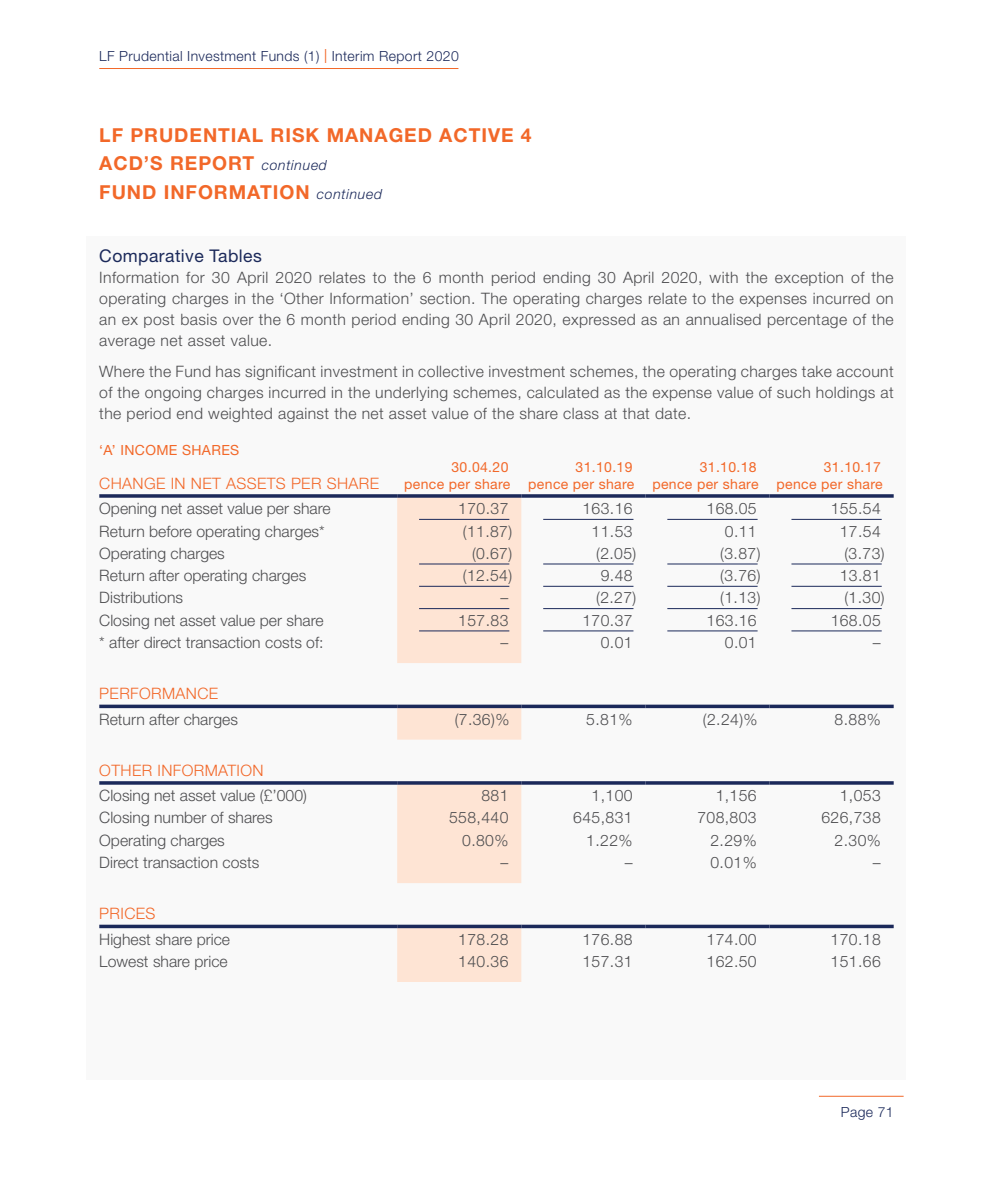
<style>
.page{position:relative;width:993px;height:1191px;background:#fff}
.page>*{position:absolute;margin:0;border:0;box-sizing:border-box;transform-origin:0 0}
.t1{font:700 19.25px/28px "Helvetica Neue";letter-spacing:.05em;color:#f26829}
.t2{font:17.5px "Helvetica Neue";letter-spacing:.025em;color:#1b295a}
.t3{font:300 15.75px/21px "Helvetica Neue";color:#4d4d4f;text-align:justify}
.t4{font:300 15.75px "Helvetica Neue";letter-spacing:.025em;color:#f26829}
.t5{font:14px/16.8px "Helvetica Neue";letter-spacing:.025em;color:#f26829;text-align:right}
.t6{font:300 14px "Helvetica Neue";letter-spacing:.025em;color:#1b295a}
.s1{font-weight:400;color:#f26829}
.s2{font-weight:300;font-style:italic;font-size:14px;color:#1b295a}
</style>
<div class="page">
<hr style="left:99px;top:68px;width:359px;height:1px;background:#f26829">
<hr style="left:818px;top:1095px;width:85px;height:1px;background:#f26829">
<div style="left:87px;top:236px;width:818px;height:843px;background:#f9f9f9"></div>
<div style="left:397px;top:498px;width:124px;height:165px;background:#fee4d4"></div>
<svg style="left:99px;top:494px;width:298px;height:4px"></svg>
<svg style="left:397px;top:494px;width:124px;height:4px"></svg>
<svg style="left:521px;top:494px;width:124px;height:4px"></svg>
<svg style="left:645px;top:494px;width:124px;height:4px"></svg>
<svg style="left:769px;top:494px;width:124px;height:4px"></svg>
<hr style="left:419px;top:519px;width:90px;height:1px;background:#1b295a">
<hr style="left:543px;top:519px;width:90px;height:1px;background:#1b295a">
<hr style="left:667px;top:519px;width:90px;height:1px;background:#1b295a">
<hr style="left:791px;top:519px;width:90px;height:1px;background:#1b295a">
<hr style="left:419px;top:563px;width:90px;height:1px;background:#1b295a">
<hr style="left:543px;top:563px;width:90px;height:1px;background:#1b295a">
<hr style="left:667px;top:563px;width:90px;height:1px;background:#1b295a">
<hr style="left:791px;top:563px;width:90px;height:1px;background:#1b295a">
<hr style="left:419px;top:586px;width:90px;height:1px;background:#1b295a">
<hr style="left:543px;top:586px;width:90px;height:1px;background:#1b295a">
<hr style="left:667px;top:586px;width:90px;height:1px;background:#1b295a">
<hr style="left:791px;top:586px;width:90px;height:1px;background:#1b295a">
<hr style="left:419px;top:608px;width:90px;height:1px;background:#1b295a">
<hr style="left:543px;top:608px;width:90px;height:1px;background:#1b295a">
<hr style="left:667px;top:608px;width:90px;height:1px;background:#1b295a">
<hr style="left:791px;top:608px;width:90px;height:1px;background:#1b295a">
<hr style="left:419px;top:630px;width:90px;height:1px;background:#1b295a">
<hr style="left:543px;top:630px;width:90px;height:1px;background:#1b295a">
<hr style="left:667px;top:630px;width:90px;height:1px;background:#1b295a">
<hr style="left:791px;top:630px;width:90px;height:1px;background:#1b295a">
<div style="left:397px;top:708px;width:124px;height:31px;background:#fee4d4"></div>
<svg style="left:99px;top:704px;width:298px;height:4px"></svg>
<svg style="left:397px;top:704px;width:124px;height:4px"></svg>
<svg style="left:521px;top:704px;width:124px;height:4px"></svg>
<svg style="left:645px;top:704px;width:124px;height:4px"></svg>
<svg style="left:769px;top:704px;width:124px;height:4px"></svg>
<div style="left:397px;top:784px;width:124px;height:99px;background:#fee4d4"></div>
<hr style="left:99px;top:781px;width:298px;height:3px;background:#1b295a">
<hr style="left:397px;top:781px;width:124px;height:3px;background:#1b295a">
<hr style="left:521px;top:781px;width:124px;height:3px;background:#1b295a">
<hr style="left:645px;top:781px;width:124px;height:3px;background:#1b295a">
<hr style="left:769px;top:781px;width:124px;height:3px;background:#1b295a">
<div style="left:397px;top:928px;width:124px;height:54px;background:#fee4d4"></div>
<svg style="left:99px;top:924px;width:298px;height:4px"></svg>
<svg style="left:397px;top:924px;width:124px;height:4px"></svg>
<svg style="left:521px;top:924px;width:124px;height:4px"></svg>
<svg style="left:645px;top:924px;width:124px;height:4px"></svg>
<svg style="left:769px;top:924px;width:124px;height:4px"></svg>
<p class="t6" style="left:99px;top:47px;width:361px">LF Prudential Investment Funds (1) <span class="s1">|</span> Interim Report 2020</p>
<p class="t1" style="left:99px;top:121px;width:433px">LF PRUDENTIAL RISK MANAGED ACTIVE 4<br>ACD’S REPORT <span class="s2">continued<br></span>FUND INFORMATION <span class="s2">continued</span></p>
<p class="t2" style="left:99px;top:245px;width:164px">Comparative Tables</p>
<p class="t3" style="left:99px;top:266px;width:795px">Information for 30 April 2020 relates to the 6 month period ending 30 April 2020, with the exception of the operating charges in the ‘Other Information’ section. The operating charges relate to the expenses incurred on an ex post basis over the 6 month period ending 30 April 2020, expressed as an annualised percentage of the average net asset value.</p>
<p class="t3" style="left:99px;top:360px;width:795px">Where the Fund has significant investment in collective investment schemes, the operating charges take account of the ongoing charges incurred in the underlying schemes, calculated as the expense value of such holdings at the period end weighted against the net asset value of the share class at that date.</p>
<p class="t5" style="left:99px;top:441px;width:141px">‘A’ INCOME SHARES</p>
<p class="t4" style="left:99px;top:474px;width:281px">CHANGE IN NET ASSETS PER SHARE</p>
<p class="t5" style="left:404px;top:458px;width:108px">30.04.20<br>pence per share</p>
<p class="t5" style="left:528px;top:458px;width:108px">31.10.19<br>pence per share</p>
<p class="t5" style="left:652px;top:458px;width:108px">31.10.18<br>pence per share</p>
<p class="t5" style="left:776px;top:458px;width:108px">31.10.17<br>pence per share</p>
<p class="t3" style="left:99px;top:498px;width:233px">Opening net asset value per share</p>
<p class="t3" style="left:458px;top:498px;width:52px">170.37</p>
<p class="t3" style="left:582px;top:498px;width:52px">163.16</p>
<p class="t3" style="left:706px;top:498px;width:52px">168.05</p>
<p class="t3" style="left:830px;top:498px;width:52px">155.54</p>
<p class="t3" style="left:99px;top:520px;width:227px">Return before operating charges*</p>
<p class="t3" style="left:462px;top:520px;width:51px">(11.87)</p>
<p class="t3" style="left:591px;top:520px;width:42px">11.53</p>
<p class="t3" style="left:724px;top:520px;width:33px">0.11</p>
<p class="t3" style="left:839px;top:520px;width:42px">17.54</p>
<p class="t3" style="left:99px;top:542px;width:127px">Operating charges</p>
<p class="t3" style="left:472px;top:542px;width:42px">(0.67)</p>
<p class="t3" style="left:596px;top:542px;width:42px">(2.05)</p>
<p class="t3" style="left:720px;top:542px;width:42px">(3.87)</p>
<p class="t3" style="left:844px;top:542px;width:42px">(3.73)</p>
<p class="t3" style="left:99px;top:564px;width:208px">Return after operating charges</p>
<p class="t3" style="left:462px;top:564px;width:51px">(12.54)</p>
<p class="t3" style="left:600px;top:564px;width:33px">9.48</p>
<p class="t3" style="left:720px;top:564px;width:42px">(3.76)</p>
<p class="t3" style="left:839px;top:564px;width:42px">13.81</p>
<p class="t3" style="left:99px;top:587px;width:85px">Distributions</p>
<p class="t3" style="left:500px;top:587px;width:9px">–</p>
<p class="t3" style="left:596px;top:587px;width:42px">(2.27)</p>
<p class="t3" style="left:720px;top:587px;width:42px">(1.13)</p>
<p class="t3" style="left:844px;top:587px;width:42px">(1.30)</p>
<p class="t3" style="left:99px;top:609px;width:226px">Closing net asset value per share</p>
<p class="t3" style="left:458px;top:609px;width:52px">157.83</p>
<p class="t3" style="left:582px;top:609px;width:52px">170.37</p>
<p class="t3" style="left:706px;top:609px;width:52px">163.16</p>
<p class="t3" style="left:830px;top:609px;width:52px">168.05</p>
<p class="t3" style="left:99px;top:631px;width:226px">* after direct transaction costs of:</p>
<p class="t3" style="left:500px;top:631px;width:9px">–</p>
<p class="t3" style="left:600px;top:631px;width:33px">0.01</p>
<p class="t3" style="left:724px;top:631px;width:33px">0.01</p>
<p class="t3" style="left:872px;top:631px;width:9px">–</p>
<p class="t4" style="left:99px;top:684px;width:120px">PERFORMANCE</p>
<p class="t3" style="left:99px;top:708px;width:140px">Return after charges</p>
<p class="t3" style="left:454px;top:708px;width:56px">(7.36)%</p>
<p class="t3" style="left:586px;top:708px;width:48px">5.81%</p>
<p class="t3" style="left:702px;top:708px;width:56px">(2.24)%</p>
<p class="t3" style="left:834px;top:708px;width:48px">8.88%</p>
<p class="t4" style="left:99px;top:760px;width:166px">OTHER INFORMATION</p>
<p class="t3" style="left:99px;top:784px;width:209px">Closing net asset value (£’000)</p>
<p class="t3" style="left:481px;top:784px;width:29px">881</p>
<p class="t3" style="left:591px;top:784px;width:42px">1,100</p>
<p class="t3" style="left:715px;top:784px;width:42px">1,156</p>
<p class="t3" style="left:839px;top:784px;width:42px">1,053</p>
<p class="t3" style="left:99px;top:807px;width:175px">Closing number of shares</p>
<p class="t3" style="left:449px;top:807px;width:61px">558,440</p>
<p class="t3" style="left:573px;top:807px;width:61px">645,831</p>
<p class="t3" style="left:697px;top:807px;width:61px">708,803</p>
<p class="t3" style="left:821px;top:807px;width:61px">626,738</p>
<p class="t3" style="left:99px;top:829px;width:127px">Operating charges</p>
<p class="t3" style="left:462px;top:829px;width:48px">0.80%</p>
<p class="t3" style="left:586px;top:829px;width:48px">1.22%</p>
<p class="t3" style="left:710px;top:829px;width:48px">2.29%</p>
<p class="t3" style="left:834px;top:829px;width:48px">2.30%</p>
<p class="t3" style="left:99px;top:851px;width:161px">Direct transaction costs</p>
<p class="t3" style="left:500px;top:851px;width:9px">–</p>
<p class="t3" style="left:624px;top:851px;width:9px">–</p>
<p class="t3" style="left:710px;top:851px;width:48px">0.01%</p>
<p class="t3" style="left:872px;top:851px;width:9px">–</p>
<p class="t4" style="left:99px;top:904px;width:58px">PRICES</p>
<p class="t3" style="left:99px;top:928px;width:132px">Highest share price</p>
<p class="t3" style="left:458px;top:928px;width:52px">178.28</p>
<p class="t3" style="left:582px;top:928px;width:52px">176.88</p>
<p class="t3" style="left:706px;top:928px;width:52px">174.00</p>
<p class="t3" style="left:830px;top:928px;width:52px">170.18</p>
<p class="t3" style="left:99px;top:950px;width:130px">Lowest share price</p>
<p class="t3" style="left:458px;top:950px;width:52px">140.36</p>
<p class="t3" style="left:582px;top:950px;width:52px">157.31</p>
<p class="t3" style="left:706px;top:950px;width:52px">162.50</p>
<p class="t3" style="left:830px;top:950px;width:52px">151.66</p>
<p class="t6" style="left:840px;top:1103px;width:54px">Page 71</p>
</div>
